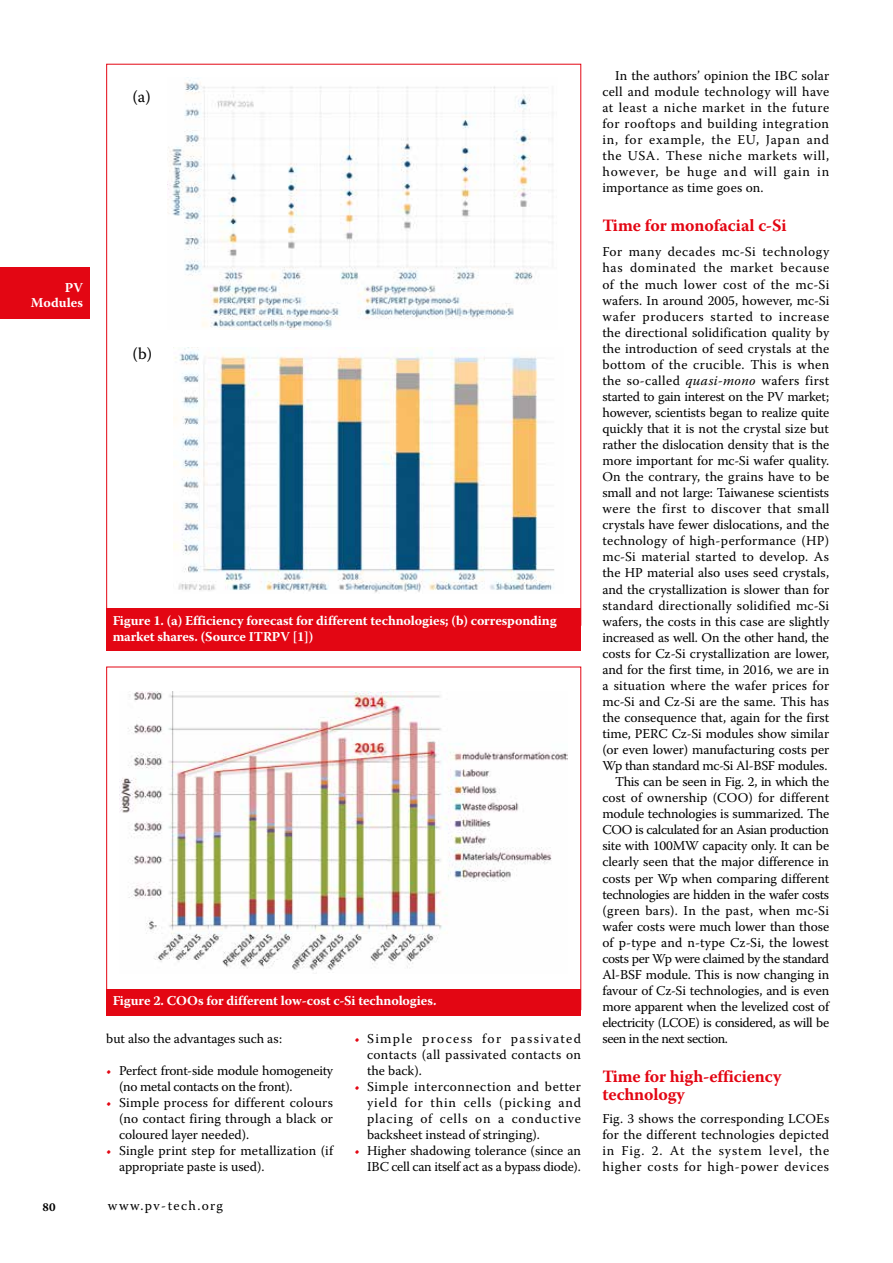
<style>
.page{position:relative;width:893px;height:1263px;background:#fff}
.page>*{position:absolute;margin:0;border:0;box-sizing:border-box;transform-origin:0 0}
.t1{font:700 17.25px/18px "Warnock Pro";letter-spacing:-.005em;color:#e30613}
.t2{font:16.5px "Warnock Pro";color:#000}
.t3{font:13.5px/16px "Warnock Pro";color:#000;text-align:justify}
.t4{font:13.5px/16px "Warnock Pro";letter-spacing:-.02em;color:#000}
.t5{font:700 13.5px/15px "Warnock Pro";letter-spacing:-.01em;color:#fff;text-align:right}
.t6{font:13.5px "Warnock Pro";letter-spacing:-.03em;color:#000}
.t7{font:13.5px "Warnock Pro";letter-spacing:.02em;color:#000}
.t8{font:13.5px "Warnock Pro";letter-spacing:.025em;color:#000}
.t9{font:13.5px "Warnock Pro";letter-spacing:.035em;color:#000}
.t10{font:13.5px "Warnock Pro";letter-spacing:-.025em;color:#000}
.t11{font:13.5px "Warnock Pro";letter-spacing:.04em;color:#000}
.t12{font:13.5px "Warnock Pro";letter-spacing:.05em;color:#000}
.t13{font:13.5px "Warnock Pro";letter-spacing:.03em;color:#000}
.t14{font:13.5px "Warnock Pro";letter-spacing:.1em;color:#000}
.t15{font:700 12px "Warnock Pro";color:#000}
.s1{color:#e30613}
.s2{font-style:italic}
</style>
<div class="page">
<div style="left:0;top:268px;width:89px;height:51px;background:#e30613"></div>
<div style="left:106px;top:609px;width:475px;height:42px;background:#e30613"></div>
<img style="left:174px;top:347px;width:381px;height:246px">
<img style="left:168px;top:80px;width:385px;height:250px">
<img style="left:120px;top:692px;width:448px;height:279px">
<div style="left:106px;top:989px;width:475px;height:26px;background:#e30613"></div>
<p class="t2" style="left:133px;top:86px;width:20px">(a)</p>
<p class="t5" style="left:31px;top:280px;width:54px">PV<br>Modules</p>
<p class="t2" style="left:133px;top:344px;width:21px">(b)</p>
<p class="t5" style="left:113px;top:612px;width:445px;line-height:15.8px;text-align:left">Figure 1. (a) Efficiency forecast for different technologies; (b) corresponding market shares. (Source ITRPV [1])</p>
<p class="t5" style="left:113px;top:993px;width:325px">Figure 2. COOs for different low-cost c-Si technologies.</p>
<p class="t3" style="left:106px;top:1030px;width:177px">but also the advantages such as:</p>
<p class="t4" style="left:119px;top:1062px;width:216px;text-indent:-13px"><span class="s1">•</span> Perfect front-side module homogeneity (no metal contacts on the front).</p>
<p class="t3" style="left:119px;top:1094px;width:216px;text-indent:-13px"><span class="s1">•</span> Simple process for different colours (no contact firing through a black or coloured layer needed).</p>
<p class="t3" style="left:119px;top:1143px;width:216px;text-indent:-13px"><span class="s1">•</span> Single print step for metallization (if appropriate paste is used).</p>
<p class="t3" style="left:367px;top:1030px;width:216px;text-indent:-13px"><span class="s1">•</span> Simple process for passivated contacts (all passivated contacts on the back).</p>
<p class="t3" style="left:367px;top:1078px;width:215px;text-indent:-13px"><span class="s1">•</span> Simple interconnection and better yield for thin cells (picking and placing of cells on a conductive backsheet instead of stringing).</p>
<p class="t3" style="left:354px;top:1143px;width:228px;text-align:right"><span class="s1">•</span> Higher shadowing tolerance (since an<br>IBC cell can itself act as a bypass diode).</p>
<p class="t15" style="left:43px;top:1200px;width:14px">80</p>
<p class="t14" style="left:108px;top:1198px;width:117px">www.pv-tech.org</p>
<p class="t3" style="left:602px;top:67px;width:228px;text-indent:13px">In the authors’ opinion the IBC solar cell and module technology will have at least a niche market in the future for rooftops and building integration in, for example, the EU, Japan and the USA. These niche markets will, however, be huge and will gain in importance as time goes on.</p>
<p class="t1" style="left:602px;top:216px;width:186px">Time for monofacial c-Si</p>
<p class="t9" style="left:602px;top:244px;width:228px">For many decades mc-Si technology</p>
<p class="t12" style="left:602px;top:260px;width:228px">has dominated the market because</p>
<p class="t13" style="left:602px;top:276px;width:228px">of the much lower cost of the mc-Si</p>
<p class="t3" style="left:602px;top:292px;width:228px">wafers. In around 2005, however, mc-Si</p>
<p class="t11" style="left:602px;top:308px;width:228px">wafer producers started to increase</p>
<p class="t3" style="left:602px;top:324px;width:228px">the directional solidification quality by</p>
<p class="t3" style="left:602px;top:340px;width:228px">the introduction of seed crystals at the</p>
<p class="t8" style="left:602px;top:356px;width:228px">bottom of the crucible. This is when</p>
<p class="t8" style="left:602px;top:372px;width:228px">the so-called <span class="s2">quasi-mono</span> wafers first</p>
<p class="t4" style="left:602px;top:388px;width:228px">started to gain interest on the PV market;</p>
<p class="t3" style="left:602px;top:404px;width:228px">however, scientists began to realize quite</p>
<p class="t3" style="left:602px;top:420px;width:228px">quickly that it is not the crystal size but</p>
<p class="t3" style="left:602px;top:436px;width:228px">rather the dislocation density that is the</p>
<p class="t3" style="left:602px;top:452px;width:228px">more important for mc-Si wafer quality.</p>
<p class="t3" style="left:602px;top:468px;width:228px">On the contrary, the grains have to be</p>
<p class="t3" style="left:602px;top:484px;width:228px">small and not large: Taiwanese scientists</p>
<p class="t9" style="left:602px;top:501px;width:228px">were the first to discover that small</p>
<p class="t3" style="left:602px;top:517px;width:228px">crystals have fewer dislocations, and the</p>
<p class="t7" style="left:602px;top:533px;width:228px">technology of high-performance (HP)</p>
<p class="t7" style="left:602px;top:549px;width:228px">mc-Si material started to develop. As</p>
<p class="t3" style="left:602px;top:565px;width:228px">the HP material also uses seed crystals,</p>
<p class="t3" style="left:602px;top:581px;width:228px">and the crystallization is slower than for</p>
<p class="t3" style="left:602px;top:597px;width:228px">standard directionally solidified mc-Si</p>
<p class="t3" style="left:602px;top:613px;width:228px">wafers, the costs in this case are slightly</p>
<p class="t3" style="left:602px;top:629px;width:228px">increased as well. On the other hand, the</p>
<p class="t3" style="left:602px;top:645px;width:228px">costs for Cz-Si crystallization are lower,</p>
<p class="t3" style="left:602px;top:661px;width:228px">and for the first time, in 2016, we are in</p>
<p class="t7" style="left:602px;top:677px;width:228px">a situation where the wafer prices for</p>
<p class="t3" style="left:602px;top:693px;width:228px">mc-Si and Cz-Si are the same. This has</p>
<p class="t3" style="left:602px;top:709px;width:228px">the consequence that, again for the first</p>
<p class="t3" style="left:602px;top:725px;width:228px">time, PERC Cz-Si modules show similar</p>
<p class="t3" style="left:602px;top:741px;width:228px">(or even lower) manufacturing costs per</p>
<p class="t4" style="left:602px;top:757px;width:227px">Wp than standard mc-Si Al-BSF modules.</p>
<p class="t4" style="left:615px;top:773px;width:216px">This can be seen in Fig. 2, in which the</p>
<p class="t3" style="left:602px;top:789px;width:228px">cost of ownership (COO) for different</p>
<p class="t3" style="left:602px;top:805px;width:228px">module technologies is summarized. The</p>
<p class="t6" style="left:602px;top:822px;width:228px">COO is calculated for an Asian production</p>
<p class="t3" style="left:602px;top:838px;width:228px">site with 100MW capacity only. It can be</p>
<p class="t3" style="left:602px;top:854px;width:228px">clearly seen that the major difference in</p>
<p class="t3" style="left:602px;top:870px;width:228px">costs per Wp when comparing different</p>
<p class="t10" style="left:602px;top:886px;width:228px">technologies are hidden in the wafer costs</p>
<p class="t7" style="left:602px;top:902px;width:228px">(green bars). In the past, when mc-Si</p>
<p class="t3" style="left:602px;top:918px;width:228px">wafer costs were much lower than those</p>
<p class="t3" style="left:602px;top:934px;width:228px">of p-type and n-type Cz-Si, the lowest</p>
<p class="t6" style="left:602px;top:950px;width:228px">costs per Wp were claimed by the standard</p>
<p class="t3" style="left:602px;top:966px;width:228px">Al-BSF module. This is now changing in</p>
<p class="t3" style="left:602px;top:982px;width:228px">favour of Cz-Si technologies, and is even</p>
<p class="t4" style="left:602px;top:998px;width:228px">more apparent when the levelized cost of</p>
<p class="t6" style="left:602px;top:1014px;width:228px">electricity (LCOE) is considered, as will be</p>
<p class="t6" style="left:602px;top:1030px;width:127px">seen in the next section.</p>
<p class="t1" style="left:602px;top:1067px;width:180px">Time for high-efficiency technology</p>
<p class="t3" style="left:602px;top:1110px;width:228px">Fig. 3 shows the corresponding LCOEs for the different technologies depicted in Fig. 2. At the system level, the higher costs for high-power devices</p>
</div>
